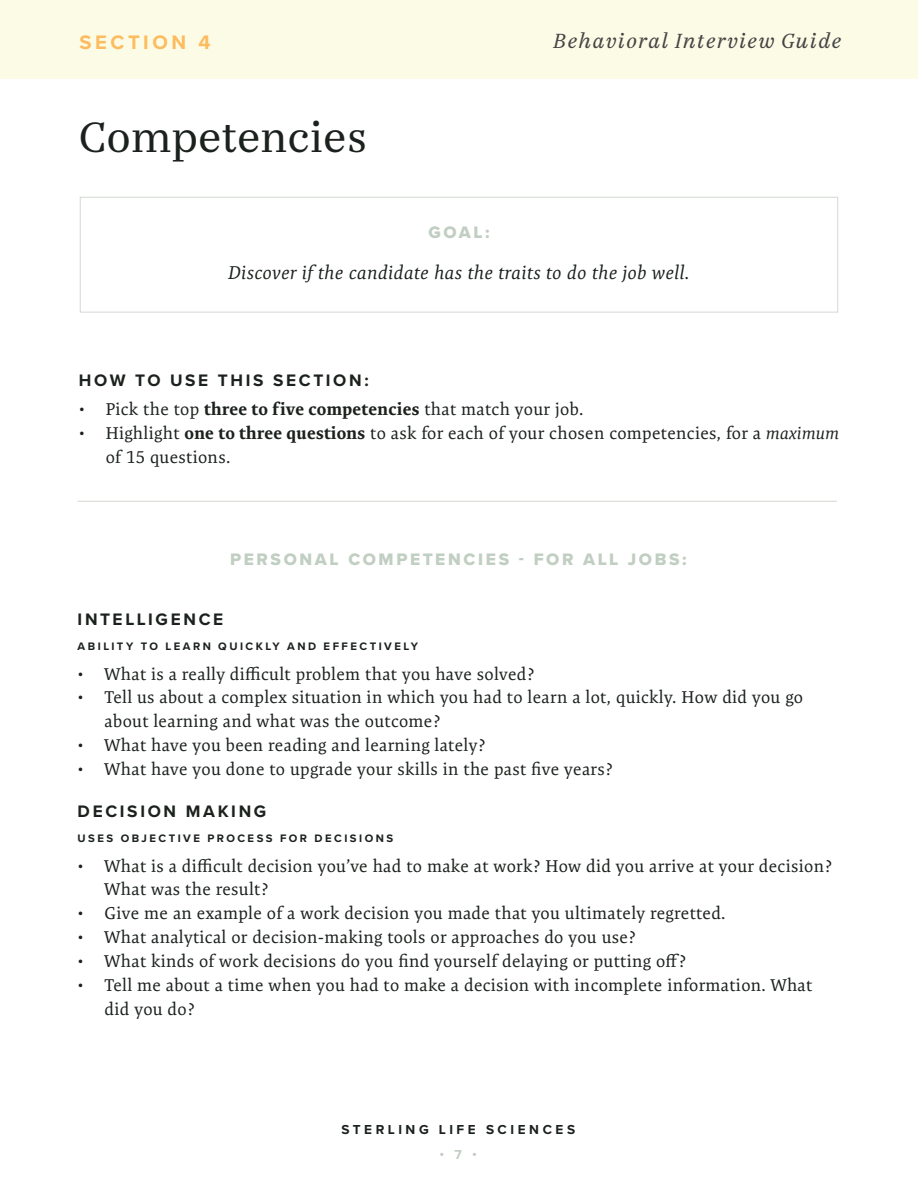
<style>
.page{position:relative;width:918px;height:1188px;background:#fff}
.page>*{position:absolute;margin:0;border:0;box-sizing:border-box;transform-origin:0 0}
.t1{font:42px "Casus Pro";letter-spacing:.005em;color:#1b211d}
.t2{font:italic 20.25px "Casus Pro";letter-spacing:.06em;color:#444}
.t3{font:700 20.25px "Proxima Nova";letter-spacing:.175em;color:#fdbc5f}
.t4{font:italic 18.75px "Expo Serif Pro";letter-spacing:.025em;color:#1b211d}
.t5{font:17.25px/24px "Expo Serif Pro";letter-spacing:.02em;color:#1b211d}
.t6{font:700 17.25px "Proxima Nova";letter-spacing:.155em;color:#1b211d}
.t7{font:17.25px "Proxima Nova Extrabld";letter-spacing:.155em;color:#c1cec2}
.t8{font:700 13.5px "Proxima Nova";letter-spacing:.265em;color:#1b211d}
.t9{font:700 13.5px "Proxima Nova";color:#c1cec2}
.t10{font:700 11.25px "Proxima Nova";letter-spacing:.22em;color:#1b211d}
.s1{font-weight:700}
.s2{font-style:italic}
</style>
<div class="page">
<div style="left:0;top:0;width:918px;height:80px;background:#fcfbe6"></div>
<hr style="left:78px;top:501px;width:759px;height:1px;background:#d2dad1">
<div style="left:80px;top:197px;width:758px;height:116px;border:1px solid #d2dad1"></div>
<p class="t3" style="left:80px;top:27px;width:133px">SECTION 4</p>
<h1 class="t1" style="left:79px;top:109px;width:290px">Competencies</h1>
<p class="t2" style="left:553px;top:27px;width:290px">Behavioral Interview Guide</p>
<p class="t7" style="left:428px;top:220px;width:63px">GOAL:</p>
<p class="t4" style="left:229px;top:261px;width:462px">Discover if the candidate has the traits to do the job well.</p>
<p class="t6" style="left:79px;top:367px;width:291px">HOW TO USE THIS SECTION:</p>
<p class="t5" style="left:79px;top:398px;width:506px">• Pick the top <span class="s1">three to f ive competencies</span> that match your job.</p>
<p class="t5" style="left:106px;top:422px;width:735px;text-indent:-27px">• Highlight <span class="s1">one to three questions</span> to ask for each of your chosen competencies, for a <span class="s2">maximum </span>of 15 questions.</p>
<p class="t7" style="left:230px;top:546px;width:458px">PERSONAL COMPETENCIES - FOR ALL JOBS:</p>
<p class="t6" style="left:78px;top:607px;width:147px">INTELLIGENCE</p>
<p class="t10" style="left:78px;top:637px;width:342px">ABILITY TO LEARN QUICKLY AND EFFECTIVELY</p>
<p class="t5" style="left:78px;top:662px;width:458px">• What is a really difficult problem that you have solved?</p>
<p class="t5" style="left:105px;top:686px;width:700px;text-indent:-27px">• Tell us about a complex situation in which you had to learn a lot, quickly. How did you go about learning and what was the outcome?</p>
<p class="t5" style="left:78px;top:734px;width:409px">• What have you been reading and learning lately?</p>
<p class="t5" style="left:78px;top:758px;width:537px">• What have you done to upgrade your skills in the past five years?</p>
<p class="t6" style="left:78px;top:799px;width:190px">DECISION MAKING</p>
<p class="t10" style="left:78px;top:829px;width:317px">USES OBJECTIVE PROCESS FOR DECISIONS</p>
<p class="t5" style="left:105px;top:854px;width:729px;text-indent:-27px">• What is a difficult decision you’ve had to make at work? How did you arrive at your decision?<br>What was the result?</p>
<p class="t5" style="left:78px;top:902px;width:649px">• Give me an example of a work decision you made that you ultimately regretted.</p>
<p class="t5" style="left:78px;top:926px;width:560px">• What analytical or decision-making tools or approaches do you use?</p>
<p class="t5" style="left:78px;top:950px;width:610px">• What kinds of work decisions do you find yourself delaying or putting off?</p>
<p class="t5" style="left:105px;top:974px;width:709px;text-indent:-27px">• Tell me about a time when you had to make a decision with incomplete information. What did you do?</p>
<p class="t8" style="left:341px;top:1120px;width:235px">STERLING LIFE SCIENCES</p>
<p class="t9" style="left:440px;top:1145px;width:39px">• 7 •</p>
</div>
